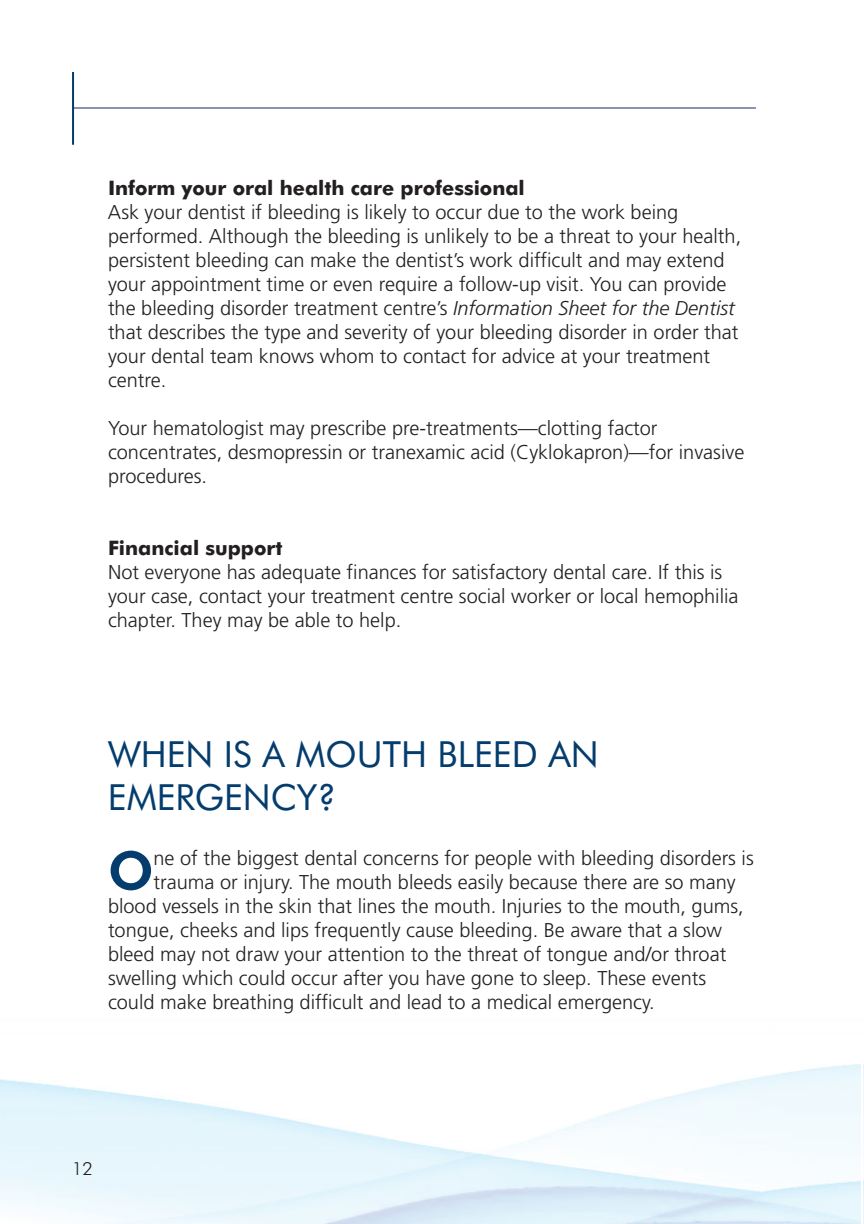
<style>
.page{position:relative;width:864px;height:1224px;background:#fff}
.page>*{position:absolute;margin:0;border:0;box-sizing:border-box;transform-origin:0 0}
.t1{font:800 53px "Futura BT";color:#043d6d}
.t2{font:36px/43.2px "Futura BT";color:#043d6d}
.t3{font:300 20px/24px "Frutiger";color:#231f20}
.t4{font:700 20px "Futura BT";color:#231f20}
.t5{font:300 18px "Futura BT";color:#231f20}
.s1{font-style:italic}
</style>
<div class="page">
<hr style="left:73px;top:107px;width:683px;height:2px;background:#647296">
<hr style="left:72px;top:72px;width:2px;height:73px;background:#043d6d">
<p class="t4" style="left:108px;top:180px;width:418px">Inform your oral health care professional</p>
<p class="t3" style="left:108px;top:202px;width:635px">Ask your dentist if bleeding is likely to occur due to the work being performed. Although the bleeding is unlikely to be a threat to your health, persistent bleeding can make the dentist’s work difficult and may extend your appointment time or even require a follow-up visit. You can provide the bleeding disorder treatment centre’s <span class="s1">Information Sheet for the Dentist </span>that describes the type and severity of your bleeding disorder in order that your dental team knows whom to contact for advice at your treatment centre.</p>
<p class="t3" style="left:108px;top:418px;width:638px">Your hematologist may prescribe pre-treatments—clotting factor concentrates, desmopressin or tranexamic acid (Cyklokapron)—for invasive procedures.</p>
<p class="t4" style="left:108px;top:540px;width:176px">Financial support</p>
<p class="t3" style="left:108px;top:562px;width:632px">Not everyone has adequate finances for satisfactory dental care. If this is your case, contact your treatment centre social worker or local hemophilia chapter. They may be able to help.</p>
<h2 class="t2" style="left:108px;top:736px;width:492px">WHEN IS A MOUTH BLEED AN<br>EMERGENCY?</h2>
<h1 class="t1" style="left:108px;top:849px;width:47px">O</h1>
<p class="t3" style="left:154px;top:848px;width:602px">ne of the biggest dental concerns for people with bleeding disorders is</p>
<p class="t3" style="left:154px;top:872px;width:584px">trauma or injury. The mouth bleeds easily because there are so many</p>
<p class="t3" style="left:108px;top:896px;width:637px">blood vessels in the skin that lines the mouth. Injuries to the mouth, gums,</p>
<p class="t3" style="left:108px;top:920px;width:616px">tongue, cheeks and lips frequently cause bleeding. Be aware that a slow</p>
<p class="t3" style="left:108px;top:944px;width:620px">bleed may not draw your attention to the threat of tongue and/or throat</p>
<p class="t3" style="left:108px;top:968px;width:600px">swelling which could occur after you have gone to sleep. These events</p>
<p class="t3" style="left:108px;top:992px;width:548px">could make breathing difficult and lead to a medical emergency.</p>
<p class="t5" style="left:72px;top:1161px;width:22px">12</p>
</div>
